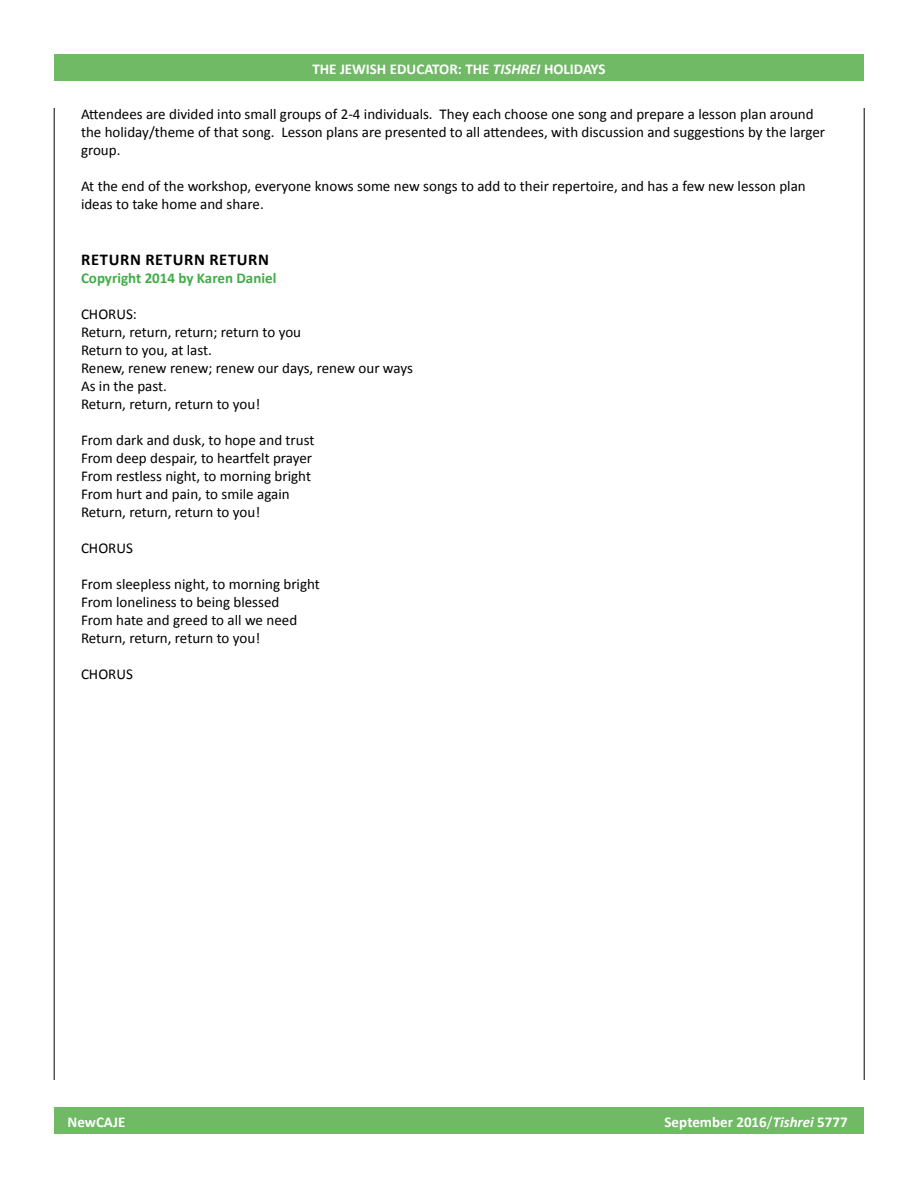
<style>
.page{position:relative;width:918px;height:1188px;background:#fff}
.page>*{position:absolute;margin:0;border:0;box-sizing:border-box;transform-origin:0 0}
.t1{font:700 16.5px "Calibri";letter-spacing:.04em;color:#000}
.t2{font:15px/18px "Calibri";color:#000}
.t3{font:700 15px "Calibri";color:#fff}
.t4{font:700 15px "Calibri";color:#41ad49}
.s1{font-style:italic}
.s2{font-weight:400}
</style>
<div class="page">
<div style="left:54px;top:1107px;width:810px;height:27px;background:#70b965"></div>
<div style="left:54px;top:54px;width:810px;height:27px;background:#70b965"></div>
<hr style="left:864px;top:108px;width:1px;height:972px;background:#000">
<hr style="left:54px;top:108px;width:1px;height:972px;background:#000">
<p class="t3" style="left:312px;top:59px;width:295px">THE JEWISH EDUCATOR: THE <span class="s1">TISHREI</span> HOLIDAYS</p>
<p class="t2" style="left:81px;top:105px;width:746px">Attendees are divided into small groups of 2-4 individuals. They each choose one song and prepare a lesson plan around the holiday/theme of that song. Lesson plans are presented to all attendees, with discussion and suggestions by the larger group.</p>
<p class="t2" style="left:81px;top:177px;width:726px">At the end of the workshop, everyone knows some new songs to add to their repertoire, and has a few new lesson plan ideas to take home and share.</p>
<p class="t1" style="left:81px;top:249px;width:189px">RETURN RETURN RETURN</p>
<p class="t4" style="left:81px;top:268px;width:197px">Copyright 2014 by Karen Daniel</p>
<p class="t2" style="left:81px;top:305px;width:333px">CHORUS:<br>Return, return, return; return to you<br>Return to you, at last.<br>Renew, renew renew; renew our days, renew our ways<br>As in the past.<br>Return, return, return to you!</p>
<p class="t2" style="left:81px;top:431px;width:235px">From dark and dusk, to hope and trust From deep despair, to heartfelt prayer From restless night, to morning bright From hurt and pain, to smile again Return, return, return to you!</p>
<p class="t2" style="left:81px;top:539px;width:53px">CHORUS</p>
<p class="t2" style="left:81px;top:575px;width:240px">From sleepless night, to morning bright From loneliness to being blessed<br>From hate and greed to all we need Return, return, return to you!</p>
<p class="t2" style="left:81px;top:665px;width:53px">CHORUS</p>
<p class="t3" style="left:68px;top:1112px;width:60px">NewCAJE</p>
<p class="t3" style="left:665px;top:1112px;width:185px">September 2016<span class="s2">/</span><span class="s1">Tishrei</span> 5777</p>
</div>
